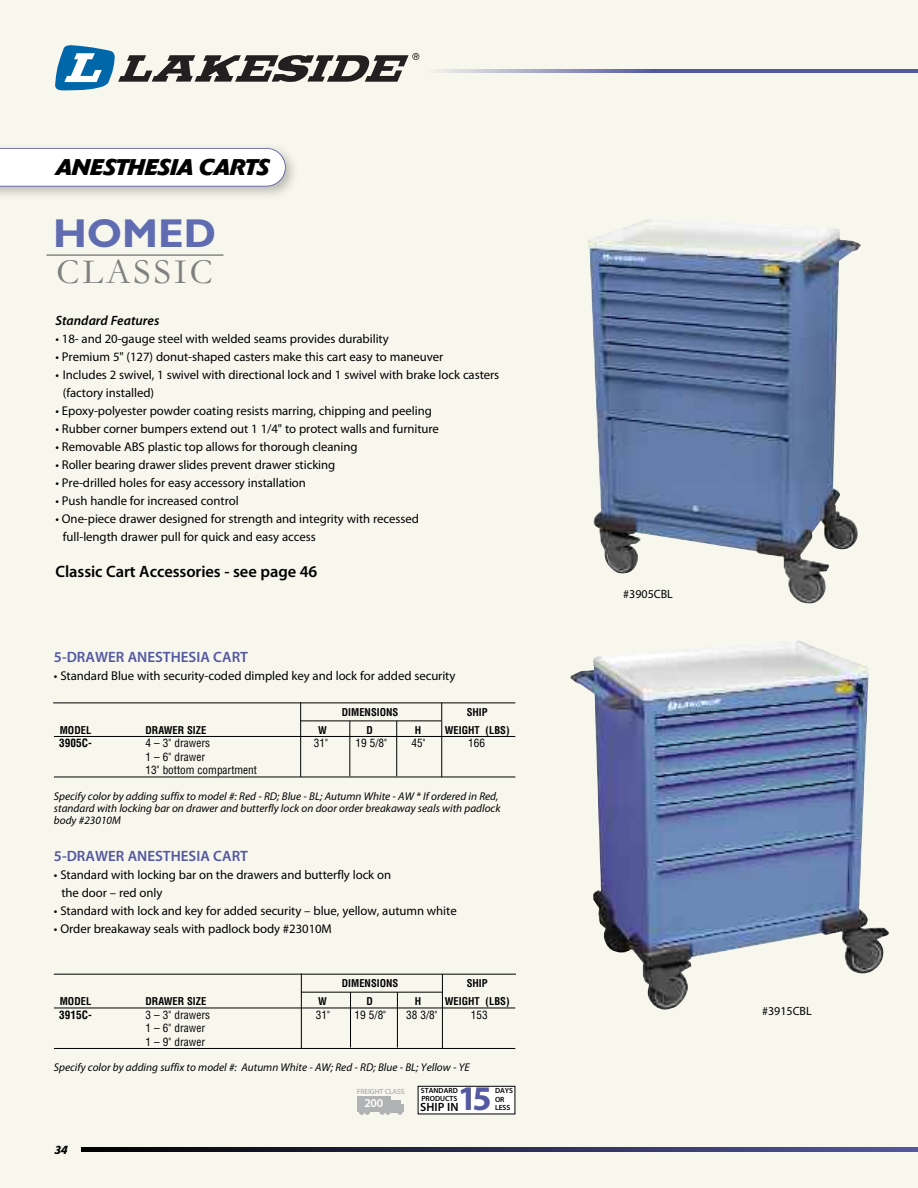
<style>
.page{position:relative;width:918px;height:1188px;background:#f8f7ee}
.page>*{position:absolute;margin:0;border:0;box-sizing:border-box;transform-origin:0 0}
.t1{font:700 40.5px "Gill Alt One";color:#5f6cb2}
.t2{font:36px "Garamond";letter-spacing:.085em;color:#808080}
.t3{font:700 34.65px "Myriad Pro";color:#5358a0}
.t4{font:italic 700 22.5px "Delta";letter-spacing:-.02em;color:#000}
.t5{font:600 16.5px "Myriad Pro";letter-spacing:-.005em;color:#000}
.t6{font:600 15px "Myriad Pro";color:#5358a0}
.t7{font:italic 600 13.5px "Myriad Pro";color:#000}
.t8{font:12.75px/18px "Myriad Pro";letter-spacing:-.005em;color:#000}
.t9{font:12px "Myriad Pro";color:#000}
.t10{font:600 12px "Myriad Pro";color:#000}
.t11{font:600 12px "Myriad Pro";color:#fff}
.t12{font:italic 500 12px "Delta";color:#000}
.t13{font:italic 11.25px/12px "Myriad Pro";color:#000}
.t14{font:condensed 11.25px/13.5px "Helvetica";color:#000}
.t15{font:700 condensed 11.25px "Helvetica";color:#000}
.t16{font:700 condensed 10.5px "Helvetica";color:#000}
.t17{font:600 7.5px/7.5px "Myriad Pro";color:#000}
.t18{font:600 7.5px "Myriad Pro";letter-spacing:-.025em;color:#b1b2b3}
</style>
<div class="page">
<hr style="left:651px;top:69px;width:267px;height:4px;background:#5358a0">
<svg style="left:439px;top:69px;width:212px;height:4px"></svg>
<svg style="left:55px;top:45px;width:364px;height:46px"></svg>
<svg style="left:81px;top:1148px;width:837px;height:4px;background:#292c50"></svg>
<svg style="left:0;top:148px;width:286px;height:39px;background:#f6f6f9"></svg>
<hr style="left:54px;top:736px;width:461px;height:1px;background:#000">
<hr style="left:54px;top:777px;width:461px;height:1px;background:#000">
<hr style="left:54px;top:1008px;width:461px;height:1px;background:#000">
<hr style="left:54px;top:1048px;width:461px;height:1px;background:#000">
<img style="left:570px;top:641px;width:319px;height:369px">
<img style="left:588px;top:219px;width:273px;height:385px">
<div style="left:357px;top:1096px;width:34px;height:16px;background:#b1b2b3"></div>
<div style="left:391px;top:1100px;width:10px;height:12px;background:#b1b2b3"></div>
<svg style="left:359px;top:1112px;width:11px;height:3px"></svg>
<svg style="left:397px;top:1112px;width:6px;height:3px"></svg>
<svg style="left:379px;top:1112px;width:12px;height:3px"></svg>
<div style="left:390px;top:1105px;width:14px;height:7px;background:#b1b2b3"></div>
<div style="left:418px;top:1086px;width:97px;height:28px;background:#fff"></div>
<div style="left:418px;top:1086px;width:97px;height:28px;border:1px solid #000"></div>
<hr style="left:53px;top:703px;width:462px;height:1px;background:#000">
<hr style="left:300px;top:702px;width:1px;height:75px;background:#000">
<hr style="left:441px;top:703px;width:1px;height:74px;background:#000">
<hr style="left:349px;top:721px;width:1px;height:55px;background:#000">
<hr style="left:396px;top:721px;width:1px;height:55px;background:#000">
<hr style="left:300px;top:721px;width:141px;height:1px;background:#000">
<hr style="left:46px;top:255px;width:178px;height:1px;background:#4d4d4d">
<hr style="left:54px;top:974px;width:462px;height:1px;background:#000">
<hr style="left:301px;top:973px;width:1px;height:75px;background:#000">
<hr style="left:442px;top:974px;width:1px;height:74px;background:#000">
<hr style="left:350px;top:992px;width:1px;height:56px;background:#000">
<hr style="left:397px;top:992px;width:1px;height:56px;background:#000">
<hr style="left:301px;top:992px;width:141px;height:1px;background:#000">
<h3 class="t4" style="left:55px;top:159px;width:215px">ANESTHESIA CARTS</h3>
<h1 class="t1" style="left:53px;top:218px;width:165px">HOMED</h1>
<h2 class="t2" style="left:57px;top:249px;width:158px">CLASSIC</h2>
<p class="t7" style="left:56px;top:316px;width:105px">standard Features</p>
<p class="t8" style="left:56px;top:331px;width:335px">• 18- and 20-gauge steel with welded seams provides durability</p>
<p class="t8" style="left:55px;top:349px;width:389px">• Premium 5" (127) donut-shaped casters make this cart easy to maneuver</p>
<p class="t8" style="left:63px;top:367px;width:438px;text-indent:-7px">• Includes 2 swivel, 1 swivel with directional lock and 1 swivel with brake lock casters (factory installed)</p>
<p class="t8" style="left:55px;top:403px;width:378px">• Epoxy-polyester powder coating resists marring, chipping and peeling</p>
<p class="t8" style="left:55px;top:421px;width:385px">• Rubber corner bumpers extend out 1 1/4" to protect walls and furniture</p>
<p class="t8" style="left:55px;top:439px;width:304px">• Removable ABS plastic top allows for thorough cleaning</p>
<p class="t8" style="left:55px;top:457px;width:281px">• Roller bearing drawer slides prevent drawer sticking</p>
<p class="t8" style="left:55px;top:475px;width:252px">• Pre-drilled holes for easy accessory installation</p>
<p class="t8" style="left:55px;top:493px;width:185px">• Push handle for increased control</p>
<p class="t8" style="left:63px;top:511px;width:358px;text-indent:-7px">• One-piece drawer designed for strength and integrity with recessed full-length drawer pull for quick and easy access</p>
<p class="t5" style="left:56px;top:565px;width:263px">CLASSIC CART ACCESSORIES - SEE PAGE 46</p>
<p class="t6" style="left:54px;top:651px;width:196px">5-DRAWER ANESTHESIA CART</p>
<p class="t8" style="left:54px;top:668px;width:403px">• Standard Blue with security-coded dimpled key and lock for added security</p>
<p class="t16" style="left:342px;top:706px;width:58px">DIMENSIONS</p>
<p class="t16" style="left:467px;top:706px;width:22px">SHIP</p>
<p class="t16" style="left:60px;top:724px;width:33px">MODEL</p>
<p class="t16" style="left:146px;top:724px;width:62px">DRAWER SIZE</p>
<p class="t16" style="left:318px;top:724px;width:10px">W</p>
<p class="t16" style="left:366px;top:724px;width:8px">D</p>
<p class="t16" style="left:415px;top:724px;width:8px">H</p>
<p class="t16" style="left:445px;top:724px;width:66px">WEIGHT (LBS)</p>
<p class="t15" style="left:59px;top:737px;width:34px">3905C-</p>
<p class="t14" style="left:146px;top:737px;width:66px">4 – 3" drawers</p>
<p class="t14" style="left:314px;top:737px;width:16px">31"</p>
<p class="t14" style="left:355px;top:737px;width:33px">19 5/8"</p>
<p class="t14" style="left:411px;top:737px;width:16px">45"</p>
<p class="t14" style="left:468px;top:737px;width:18px">166</p>
<p class="t14" style="left:146px;top:750px;width:113px">1 – 6" drawer<br>13" bottom compartment</p>
<p class="t13" style="left:54px;top:791px;width:448px">Specify color by adding suffix to model #: Red - RD; Blue - BL; Autumn White - AW * If ordered in Red, standard with locking bar on drawer and butterfly lock on door order breakaway seals with padlock body #23010M</p>
<p class="t6" style="left:54px;top:851px;width:196px">5-DRAWER ANESTHESIA CART</p>
<p class="t8" style="left:61px;top:867px;width:331px;text-indent:-8px">• Standard with locking bar on the drawers and butterfly lock on the door – red only</p>
<p class="t8" style="left:54px;top:903px;width:404px">• Standard with lock and key for added security – blue, yellow, autumn white</p>
<p class="t8" style="left:54px;top:921px;width:279px">• Order breakaway seals with padlock body #23010M</p>
<p class="t16" style="left:342px;top:978px;width:58px">DIMENSIONS</p>
<p class="t16" style="left:467px;top:978px;width:22px">SHIP</p>
<p class="t16" style="left:60px;top:996px;width:33px">MODEL</p>
<p class="t16" style="left:146px;top:996px;width:62px">DRAWER SIZE</p>
<p class="t16" style="left:318px;top:996px;width:10px">W</p>
<p class="t16" style="left:366px;top:996px;width:8px">D</p>
<p class="t16" style="left:415px;top:996px;width:8px">H</p>
<p class="t16" style="left:445px;top:996px;width:66px">WEIGHT (LBS)</p>
<p class="t15" style="left:59px;top:1008px;width:34px">3915C-</p>
<p class="t14" style="left:146px;top:1008px;width:66px">3 – 3" drawers</p>
<p class="t14" style="left:316px;top:1008px;width:16px">31"</p>
<p class="t14" style="left:355px;top:1008px;width:33px">19 5/8"</p>
<p class="t14" style="left:406px;top:1008px;width:33px">38 3/8"</p>
<p class="t14" style="left:471px;top:1008px;width:18px">153</p>
<p class="t14" style="left:146px;top:1022px;width:61px">1 – 6" drawer<br>1 – 9" drawer</p>
<p class="t13" style="left:54px;top:1062px;width:417px">Specify color by adding suffix to model #: Autumn White - AW; Red - RD; Blue - BL; Yellow - YE</p>
<p class="t12" style="left:54px;top:1145px;width:16px">34</p>
<h3 class="t3" style="left:458px;top:1086px;width:36px">15</h3>
<p class="t18" style="left:357px;top:1088px;width:49px">FREIGHT CLASS</p>
<p class="t17" style="left:421px;top:1087px;width:38px">STANDARD<br>PRODUCTS</p>
<p class="t10" style="left:420px;top:1103px;width:40px">SHIP IN</p>
<p class="t17" style="left:495px;top:1087px;width:20px;line-height:8.2px">DAYS<br>OR</p>
<p class="t11" style="left:364px;top:1098px;width:20px">200</p>
<p class="t17" style="left:495px;top:1104px;width:17px">LESS</p>
<p class="t9" style="left:623px;top:590px;width:51px">#3905CBL</p>
<p class="t9" style="left:762px;top:1007px;width:51px">#3915CBL</p>
</div>
